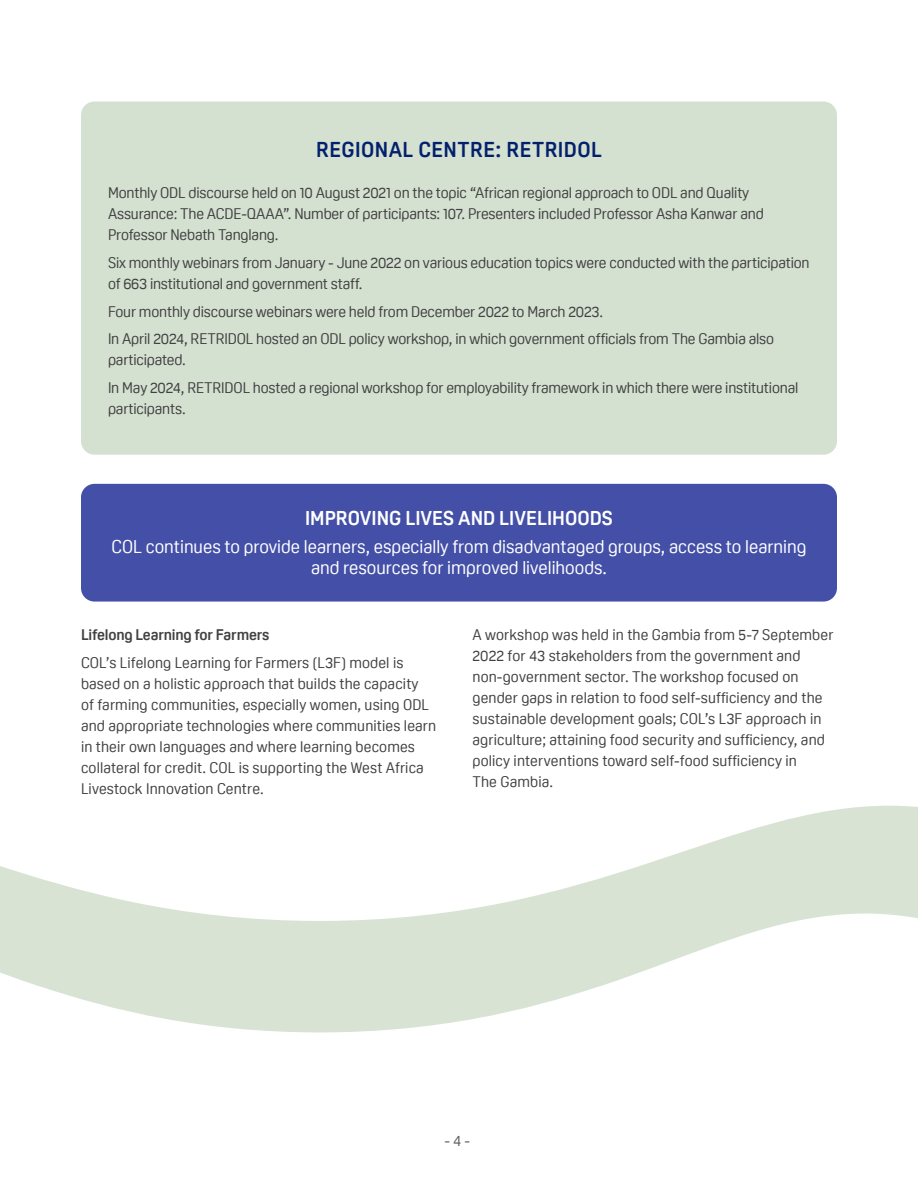
<style>
.page{position:relative;width:918px;height:1188px;background:#fff}
.page>*{position:absolute;margin:0;border:0;box-sizing:border-box;transform-origin:0 0}
.t1{font:700 21px "Oscine";letter-spacing:.02em;color:#03206c}
.t2{font:700 19.5px "Oscine";color:#fff}
.t3{font:18px/21px "Oscine";color:#fff;text-align:center}
.t4{font:15px/21px "Oscine";letter-spacing:-.005em;color:#414042}
.t5{font:700 15px "Oscine";letter-spacing:-.01em;color:#414042}
.t6{font:15px "Oscine";color:#5f6062}
</style>
<div class="page">
<svg style="left:0;top:805px;width:918px;height:227px"></svg>
<div style="left:81px;top:102px;width:756px;height:353px;background:#d4e1d0;border-radius:14px"></div>
<div style="left:81px;top:484px;width:756px;height:118px;background:#4450a7;border-radius:14px"></div>
<h1 class="t1" style="left:316px;top:138px;width:287px">REGIONAL CENTRE: RETRIDOL</h1>
<p class="t4" style="left:108px;top:182px;width:657px">Monthly ODL discourse held on 10 August 2021 on the topic “African regional approach to ODL and Quality<br>Assurance: The ACDE-QAAA”. Number of participants: 107. Presenters included Professor Asha Kanwar and<br>Professor Nebath Tanglang.</p>
<p class="t4" style="left:108px;top:252px;width:703px">Six monthly webinars from January - June 2022 on various education topics were conducted with the participation of 663 institutional and government staff.</p>
<p class="t4" style="left:108px;top:298px;width:668px;line-height:27.8px">Four monthly discourse webinars were held from December 2022 to March 2023.<br>In April 2024, RETRIDOL hosted an ODL policy workshop, in which government officials from The Gambia also</p>
<p class="t4" style="left:108px;top:346px;width:692px;line-height:27.8px">participated.<br>In May 2024, RETRIDOL hosted a regional workshop for employability framework in which there were institutional</p>
<p class="t4" style="left:108px;top:398px;width:79px">participants.</p>
<h2 class="t2" style="left:305px;top:507px;width:309px">IMPROVING LIVES AND LIVELIHOODS</h2>
<p class="t3" style="left:112px;top:536px;width:696px">COL continues to provide learners, especially from disadvantaged groups, access to learning and resources for improved livelihoods.</p>
<p class="t5" style="left:81px;top:627px;width:190px">Lifelong Learning for Farmers</p>
<p class="t4" style="left:81px;top:652px;width:357px">COL’s Lifelong Learning for Farmers (L3F) model is based on a holistic approach that builds the capacity<br>of farming communities, especially women, using ODL and appropriate technologies where communities learn in their own languages and where learning becomes collateral for credit. COL is supporting the West Africa Livestock Innovation Centre.</p>
<p class="t4" style="left:472px;top:625px;width:362px">A workshop was held in the Gambia from 5-7 September 2022 for 43 stakeholders from the government and non-government sector. The workshop focused on gender gaps in relation to food self-sufficiency and the sustainable development goals; COL’s L3F approach in agriculture; attaining food security and sufficiency, and policy interventions toward self-food sufficiency in<br>The Gambia.</p>
<p class="t6" style="left:445px;top:1132px;width:27px">- 4 -</p>
</div>
